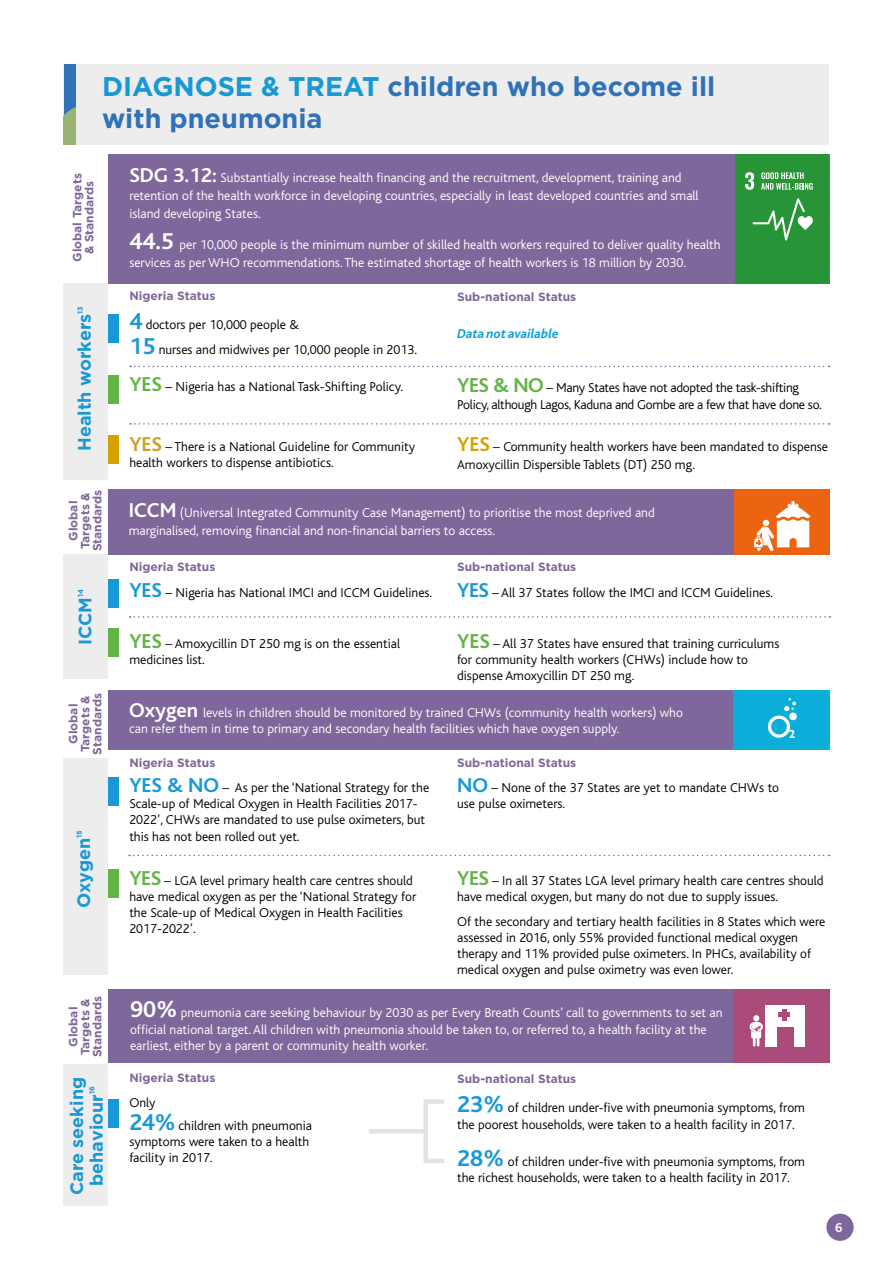
<style>
.page{position:relative;width:893px;height:1263px;background:#fff}
.page>*{position:absolute;margin:0;border:0;box-sizing:border-box;transform-origin:0 0}
.t1{font:700 27px/31.5px "Gotham";color:#3171b8}
.t2{font:700 18px/19.5px "Gotham";color:#1899d6;text-align:center}
.t3{font:300 13.5px/16.2px "Bliss";color:#000}
.t4{font:300 13.5px/18px "Bliss";color:#fff}
.t5{font:300 13.5px/16.2px "Bliss";letter-spacing:-.02em;color:#000}
.t6{font:italic 700 13.5px "Bliss";color:#089dd9}
.t7{font:700 13.5px "Bliss";color:#fff}
.t8{font:700 12px/12px "Gotham";color:#7e679b;text-align:center}
.t9{font:700 11.85px "Gill Sans Infant Std";color:#fff}
.t10{font:700 7.2px "Gotham";color:#1899d6}
.s1{color:#1899d6}
.s2{font-weight:700;font-size:21px}
.s3{font-weight:700;font-size:24px}
.s4{font-weight:700;font-size:24px;color:#1899d6}
.s5{font-weight:700;font-size:21px;color:#63b447}
.s6{font-weight:700;font-size:21px;color:#d09f28}
.s7{font-weight:700;font-size:21px;color:#d6a102}
.s8{font-weight:700;font-size:21px;color:#1899d6}
</style>
<div class="page">
<div style="left:826px;top:1214px;width:28px;height:27px;background:#7e679b;border-radius:50%"></div>
<div style="left:64px;top:758px;width:44px;height:217px;background:#ededed"></div>
<div style="left:108px;top:690px;width:656px;height:60px;background:#7e679b"></div>
<svg style="left:129px;top:855px;width:700px;height:1px"></svg>
<div style="left:733px;top:690px;width:96px;height:60px;background:#0baed9"></div>
<div style="left:768px;top:715px;width:22px;height:23px;border:3px solid #fff;border-radius:50%"></div>
<div style="left:789px;top:712px;width:8px;height:8px;background:#fff;border-radius:50%"></div>
<svg style="left:784px;top:698px;width:12px;height:13px"></svg>
<div style="left:108px;top:990px;width:656px;height:73px;background:#7e679b"></div>
<div style="left:64px;top:1064px;width:44px;height:141px;background:#ededed"></div>
<div style="left:733px;top:990px;width:96px;height:73px;background:#aa4b7a"></div>
<div style="left:765px;top:1005px;width:40px;height:41px;background:#fff"></div>
<div style="left:777px;top:1027px;width:17px;height:22px;background:#aa4b7a"></div>
<div style="left:778px;top:1012px;width:12px;height:5px;background:#aa4b7a"></div>
<hr style="left:782px;top:1009px;width:4px;height:11px;background:#aa4b7a">
<svg style="left:750px;top:1015px;width:13px;height:31px"></svg>
<div style="left:733px;top:489px;width:96px;height:65px;background:#ec6411"></div>
<div style="left:108px;top:154px;width:721px;height:129px;background:#7e679b"></div>
<div style="left:736px;top:154px;width:93px;height:129px;background:#289438"></div>
<svg style="left:745px;top:172px;width:9px;height:18px"></svg>
<svg style="left:761px;top:172px;width:52px;height:18px"></svg>
<svg style="left:753px;top:198px;width:60px;height:42px"></svg>
<div style="left:64px;top:64px;width:765px;height:81px;background:#ededed"></div>
<div style="left:64px;top:64px;width:11px;height:81px;background:#3171b8"></div>
<svg style="left:64px;top:107px;width:11px;height:38px"></svg>
<div style="left:64px;top:283px;width:44px;height:196px;background:#ededed"></div>
<svg style="left:130px;top:366px;width:699px;height:1px"></svg>
<svg style="left:130px;top:423px;width:699px;height:2px"></svg>
<div style="left:108px;top:314px;width:11px;height:29px;background:#1899d6"></div>
<div style="left:108px;top:579px;width:11px;height:29px;background:#1899d6"></div>
<div style="left:108px;top:777px;width:11px;height:29px;background:#1899d6"></div>
<div style="left:108px;top:1099px;width:11px;height:29px;background:#1899d6"></div>
<div style="left:108px;top:435px;width:11px;height:29px;background:#d6a102"></div>
<div style="left:108px;top:375px;width:11px;height:29px;background:#63b447"></div>
<div style="left:108px;top:628px;width:11px;height:29px;background:#63b447"></div>
<div style="left:108px;top:869px;width:11px;height:29px;background:#63b447"></div>
<div style="left:64px;top:554px;width:44px;height:125px;background:#ededed"></div>
<div style="left:108px;top:489px;width:626px;height:65px;background:#7e679b"></div>
<svg style="left:130px;top:616px;width:700px;height:2px"></svg>
<svg style="left:754px;top:501px;width:57px;height:50px"></svg>
<div style="left:424px;top:1099px;width:23px;height:64px;border:4px solid #e3e3e3"></div>
<hr style="left:369px;top:1129px;width:55px;height:4px;background:#e3e3e3">
<p class="t8" style="left:71px;top:262px;width:90px;rotate:-90deg">Global Targets &amp; Standards</p>
<p class="t10" style="left:75px;top:314px;width:9px;rotate:-90deg">13</p>
<h2 class="t2" style="left:75px;top:451px;width:139px;rotate:-90deg">Health workers</h2>
<h1 class="t1" style="left:102px;top:71px;width:615px"><span class="s1">DIAGNOSE &amp; TREAT</span> children who become ill with pneumonia</h1>
<p class="t4" style="left:129px;top:169px;width:571px"><span class="s2">SDG 3.12:</span> Substantially increase health financing and the recruitment, development, training and retention of the health workforce in developing countries, especially in least developed countries and small island developing States.</p>
<p class="t4" style="left:129px;top:236px;width:593px"><span class="s3">44.5</span> per 10,000 people is the minimum number of skilled health workers required to deliver quality health services as per WHO recommendations. The estimated shortage of health workers is 18 million by 2030.</p>
<p class="t8" style="left:129px;top:290px;width:88px">Nigeria Status</p>
<p class="t3" style="left:129px;top:313px;width:289px;line-height:24.8px"><span class="s4">4</span> doctors per 10,000 people &amp;<br><span class="s4">15</span> nurses and midwives per 10,000 people in 2013.</p>
<p class="t3" style="left:129px;top:379px;width:275px"><span class="s5">YES</span> – Nigeria has a National Task-Shifting Policy.</p>
<p class="t8" style="left:457px;top:290px;width:121px">Sub-national Status</p>
<p class="t6" style="left:457px;top:326px;width:103px">Data not available</p>
<p class="t5" style="left:457px;top:380px;width:366px"><span class="s5">YES &amp; NO</span> – Many States have not adopted the task-shifting<br>Policy, although Lagos, Kaduna and Gombe are a few that have done so.</p>
<p class="t3" style="left:129px;top:439px;width:287px"><span class="s6">YES</span> – There is a National Guideline for Community health workers to dispense antibiotics.</p>
<p class="t3" style="left:457px;top:438px;width:373px;line-height:18px"><span class="s7">YES</span> – Community health workers have been mandated to dispense<br>Amoxycillin Dispersible Tablets (DT) 250 mg.</p>
<p class="t8" style="left:67px;top:551px;width:63px;rotate:-90deg">Global<br>Targets &amp;<br>Standards</p>
<p class="t10" style="left:76px;top:597px;width:9px;rotate:-90deg">14</p>
<h2 class="t2" style="left:75px;top:645px;width:49px;rotate:-90deg">ICCM</h2>
<p class="t8" style="left:67px;top:754px;width:63px;rotate:-90deg">Global<br>Targets &amp;<br>Standards</p>
<p class="t10" style="left:75px;top:838px;width:9px;rotate:-90deg">15</p>
<h2 class="t2" style="left:74px;top:908px;width:72px;rotate:-90deg">Oxygen</h2>
<p class="t8" style="left:67px;top:1057px;width:63px;rotate:-90deg">Global<br>Targets &amp;<br>Standards</p>
<h2 class="t2" style="left:67px;top:1195px;width:120px;rotate:-90deg">Care seeking behaviour</h2>
<p class="t10" style="left:87px;top:1094px;width:9px;rotate:-90deg">16</p>
<p class="t4" style="left:129px;top:504px;width:528px"><span class="s2">ICCM</span> (Universal Integrated Community Case Management) to prioritise the most deprived and marginalised, removing financial and non-financial barriers to access.</p>
<p class="t8" style="left:129px;top:561px;width:88px">Nigeria Status</p>
<p class="t3" style="left:129px;top:585px;width:304px"><span class="s8">YES</span> – Nigeria has National IMCI and ICCM Guidelines.</p>
<p class="t3" style="left:129px;top:635px;width:272px"><span class="s5">YES</span> – Amoxycillin DT 250 mg is on the essential medicines list.</p>
<p class="t8" style="left:457px;top:561px;width:121px">Sub-national Status</p>
<p class="t3" style="left:457px;top:585px;width:317px"><span class="s8">YES</span> – All 37 States follow the IMCI and ICCM Guidelines.</p>
<p class="t3" style="left:457px;top:635px;width:324px"><span class="s5">YES</span> – All 37 States have ensured that training curriculums for community health workers (CHWs) include how to dispense Amoxycillin DT 250 mg.</p>
<p class="t4" style="left:129px;top:704px;width:555px;line-height:16.2px"><span class="s2">Oxygen</span> levels in children should be monitored by trained CHWs (community health workers) who can refer them in time to primary and secondary health facilities which have oxygen supply.</p>
<p class="t8" style="left:129px;top:757px;width:88px">Nigeria Status</p>
<p class="t8" style="left:457px;top:757px;width:121px">Sub-national Status</p>
<p class="t9" style="left:789px;top:727px;width:8px">2</p>
<p class="t3" style="left:129px;top:780px;width:301px"><span class="s8">YES &amp; NO</span> – As per the ‘National Strategy for the Scale-up of Medical Oxygen in Health Facilities 2017- 2022’, CHWs are mandated to use pulse oximeters, but this has not been rolled out yet.</p>
<p class="t3" style="left:457px;top:780px;width:324px"><span class="s8">NO</span> – None of the 37 States are yet to mandate CHWs to use pulse oximeters.</p>
<p class="t3" style="left:129px;top:872px;width:288px"><span class="s5">YES</span> – LGA level primary health care centres should have medical oxygen as per the ‘National Strategy for the Scale-up of Medical Oxygen in Health Facilities 2017-2022’.</p>
<p class="t3" style="left:457px;top:872px;width:368px"><span class="s5">YES</span> – In all 37 States LGA level primary health care centres should have medical oxygen, but many do not due to supply issues.</p>
<p class="t3" style="left:457px;top:913px;width:370px">Of the secondary and tertiary health facilities in 8 States which were assessed in 2016, only 55% provided functional medical oxygen therapy and 11% provided pulse oximeters. In PHCs, availability of medical oxygen and pulse oximetry was even lower.</p>
<p class="t4" style="left:130px;top:1005px;width:594px;line-height:16.2px"><span class="s3">90%</span> pneumonia care seeking behaviour by 2030 as per Every Breath Counts’ call to governments to set an official national target. All children with pneumonia should be taken to, or referred to, a health facility at the earliest, either by a parent or community health worker.</p>
<p class="t8" style="left:129px;top:1072px;width:88px">Nigeria Status</p>
<p class="t3" style="left:129px;top:1092px;width:184px;line-height:22.5px">Only<br><span class="s4">24%</span> children with pneumonia</p>
<p class="t3" style="left:129px;top:1134px;width:181px">symptoms were taken to a health facility in 2017.</p>
<p class="t8" style="left:457px;top:1072px;width:121px">Sub-national Status</p>
<p class="t3" style="left:457px;top:1100px;width:349px"><span class="s4">23%</span> of children under-five with pneumonia symptoms, from the poorest households, were taken to a health facility in 2017.</p>
<p class="t3" style="left:457px;top:1154px;width:349px"><span class="s4">28%</span> of children under-five with pneumonia symptoms, from the richest households, were taken to a health facility in 2017.</p>
<p class="t7" style="left:835px;top:1220px;width:9px">6</p>
</div>
